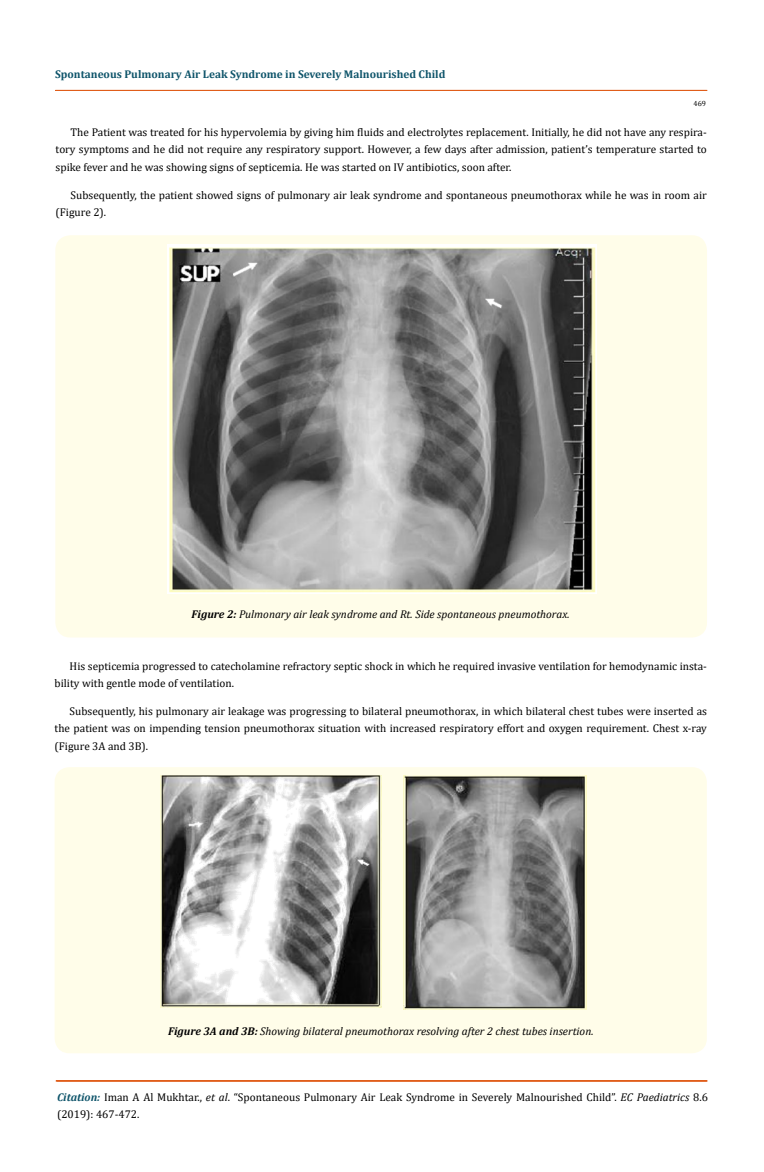
<style>
.page{position:relative;width:764px;height:1172px;background:#fff}
.page>*{position:absolute;margin:0;border:0;box-sizing:border-box;transform-origin:0 0}
.t1{font:11.25px/17.5px "Cambria";color:#000}
.t2{font:italic 11.25px "Cambria";color:#000}
.t3{font:700 11.25px "Cambria";color:#0e546a}
.t4{font:7.5px "Cambria";color:#000}
.s1{font-weight:700}
.s2{font-weight:700;font-style:italic;color:#0e546a}
.s3{font-style:italic}
</style>
<div class="page">
<hr style="left:56px;top:90px;width:651px;height:1px;background:#e05d1a">
<div style="left:56px;top:1080px;width:651px;height:1px;border:1px solid #e05d1a"></div>
<div style="left:55px;top:235px;width:652px;height:402px;background:#fffde9;border-radius:15px"></div>
<img style="left:167px;top:244px;width:429px;height:350px">
<div style="left:55px;top:767px;width:652px;height:286px;background:#fffde9;border-radius:15px"></div>
<img style="left:160px;top:775px;width:221px;height:231px">
<img style="left:404px;top:775px;width:182px;height:234px">
<p class="t3" style="left:55px;top:66px;width:392px">Spontaneous Pulmonary Air Leak Syndrome in Severely Malnourished Child</p>
<p class="t4" style="left:693px;top:99px;width:14px">469</p>
<p class="t1" style="left:56px;top:123px;width:652px;text-align:justify;text-indent:15px">The Patient was treated for his hypervolemia by giving him fluids and electrolytes replacement. Initially, he did not have any respira&shy;tory symptoms and he did not require any respiratory support. However, a few days after admission, patient’s temperature started to spike fever and he was showing signs of septicemia. He was started on IV antibiotics, soon after.</p>
<p class="t1" style="left:56px;top:186px;width:652px;text-indent:15px">Subsequently, the patient showed signs of pulmonary air leak syndrome and spontaneous pneumothorax while he was in room air (Figure 2).</p>
<p class="t2" style="left:192px;top:605px;width:379px"><span class="s1">Figure 2:</span> Pulmonary air leak syndrome and Rt. Side spontaneous pneumothorax.</p>
<p class="t1" style="left:55px;top:656px;width:654px;text-indent:15px">His septicemia progressed to catecholamine refractory septic shock in which he required invasive ventilation for hemodynamic insta&shy;bility with gentle mode of ventilation.</p>
<p class="t1" style="left:55px;top:701px;width:654px;text-align:justify;text-indent:15px">Subsequently, his pulmonary air leakage was progressing to bilateral pneumothorax, in which bilateral chest tubes were inserted as the patient was on impending tension pneumothorax situation with increased respiratory effort and oxygen requirement. Chest x-ray (Figure 3A and 3B).</p>
<p class="t2" style="left:168px;top:1022px;width:427px"><span class="s1">Figure 3A and 3B:</span> Showing bilateral pneumothorax resolving after 2 chest tubes insertion.</p>
<p class="t1" style="left:57px;top:1088px;width:652px"><span class="s2">Citation:</span> Iman A Al Mukhtar., <span class="s3">et al</span>. “Spontaneous Pulmonary Air Leak Syndrome in Severely Malnourished Child”. <span class="s3">EC Paediatrics</span> 8.6 (2019): 467-472.</p>
</div>
